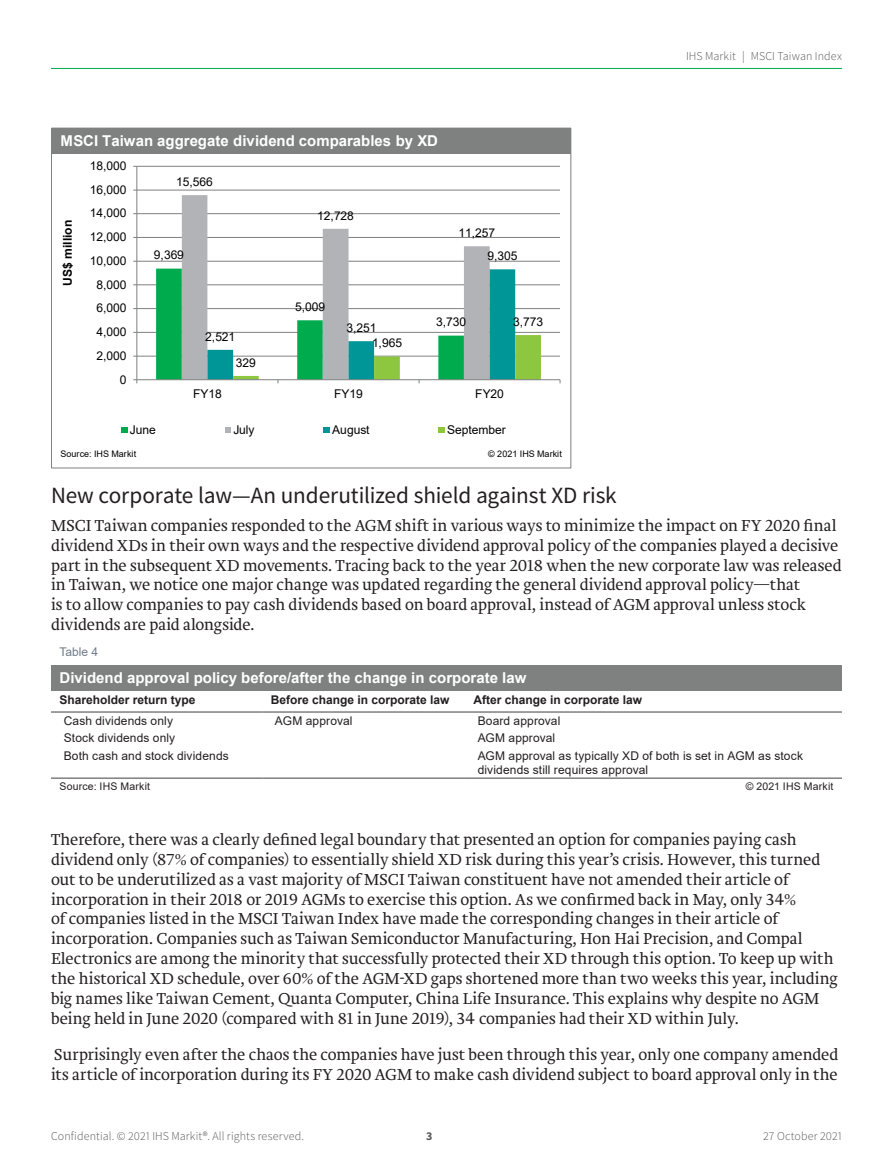
<style>
.page{position:relative;width:893px;height:1170px;background:#fff}
.page>*{position:absolute;margin:0;border:0;box-sizing:border-box;transform-origin:0 0}
.m_body_header_1{font:23.25px "Source Sans Pro";letter-spacing:-.005em;color:#231f20}
.m_body{font:300 16.5px/19.8px "Brioni Std";letter-spacing:-.005em;color:#231f20}
.t_headline{font:700 15px "Arial";color:#fff}
.t_body_1{font:12px/14.4px "Arial";letter-spacing:.01em;color:#231f20}
.t1{font:12px "Arial";letter-spacing:-.005em;color:#000}
.t2{font:300 12px "Source Sans Pro";letter-spacing:.01em;color:#57585a}
.t_column_head{font:700 12px "Arial";color:#231f20}
.t3{font:700 12px "Arial";letter-spacing:.005em;color:#000}
.t_callout_number{font:12px "Arial";color:#707c8a}
.t4{font:700 12px "Source Sans Pro";color:#57585a}
.t_source{font:10.5px "Arial";letter-spacing:.02em;color:#231f20}
.t5{font:9px "Arial";letter-spacing:.005em;color:#000}
</style>
<div class="page">
<hr style="left:51px;top:68px;width:791px;height:1px;background:#00ab4d">
<hr style="left:137px;top:356px;width:423px;height:1px;background:#7f8080">
<hr style="left:137px;top:332px;width:423px;height:1px;background:#7f8080">
<hr style="left:137px;top:308px;width:423px;height:1px;background:#7f8080">
<hr style="left:137px;top:284px;width:423px;height:1px;background:#7f8080">
<hr style="left:137px;top:261px;width:423px;height:1px;background:#7f8080">
<hr style="left:137px;top:237px;width:423px;height:1px;background:#7f8080">
<hr style="left:137px;top:213px;width:423px;height:1px;background:#7f8080">
<hr style="left:137px;top:190px;width:423px;height:1px;background:#7f8080">
<hr style="left:137px;top:166px;width:423px;height:1px;background:#7f8080">
<svg style="left:182px;top:195px;width:308px;height:73px"></svg>
<hr style="left:137px;top:166px;width:1px;height:214px;background:#7f8080">
<hr style="left:137px;top:379px;width:423px;height:1px;background:#7f8080">
<svg style="left:133px;top:379px;width:5px;height:4px"></svg>
<svg style="left:156px;top:268px;width:385px;height:115px"></svg>
<svg style="left:121px;top:427px;width:6px;height:6px"></svg>
<svg style="left:225px;top:427px;width:6px;height:6px"></svg>
<svg style="left:324px;top:427px;width:6px;height:6px"></svg>
<svg style="left:439px;top:427px;width:6px;height:6px"></svg>
<div style="left:52px;top:128px;width:519px;height:25px;background:#7f8080"></div>
<div style="left:51px;top:665px;width:791px;height:25px;background:#7f8080"></div>
<hr style="left:51px;top:711px;width:211px;height:1px;background:#7f8080">
<hr style="left:262px;top:711px;width:203px;height:1px;background:#7f8080">
<hr style="left:465px;top:711px;width:377px;height:1px;background:#7f8080">
<hr style="left:51px;top:777px;width:211px;height:1px;background:#7f8080">
<hr style="left:262px;top:777px;width:203px;height:1px;background:#7f8080">
<hr style="left:465px;top:777px;width:377px;height:1px;background:#7f8080">
<p class="t_headline" style="left:61px;top:130px;width:379px">MSCI Taiwan aggregate dividend comparables by XD</p>
<p class="t3" style="left:59px;top:286px;width:67px;rotate:-90deg">US$ million</p>
<p class="t1" style="left:90px;top:157px;width:38px">18,000</p>
<p class="t1" style="left:90px;top:181px;width:38px">16,000</p>
<p class="t1" style="left:90px;top:205px;width:38px">14,000</p>
<p class="t1" style="left:90px;top:229px;width:38px">12,000</p>
<p class="t1" style="left:90px;top:252px;width:38px">10,000</p>
<p class="t1" style="left:97px;top:276px;width:32px">8,000</p>
<p class="t1" style="left:97px;top:300px;width:32px">6,000</p>
<p class="t1" style="left:97px;top:323px;width:32px">4,000</p>
<p class="t1" style="left:97px;top:347px;width:32px">2,000</p>
<p class="t1" style="left:120px;top:371px;width:8px">0</p>
<p class="t1" style="left:176px;top:173px;width:38px">15,566</p>
<p class="t1" style="left:154px;top:247px;width:32px">9,369</p>
<p class="t1" style="left:205px;top:328px;width:32px">2,521</p>
<p class="t1" style="left:236px;top:354px;width:22px">329</p>
<p class="t1" style="left:317px;top:207px;width:38px">12,728</p>
<p class="t1" style="left:295px;top:299px;width:32px">5,009</p>
<p class="t1" style="left:346px;top:319px;width:32px">3,251</p>
<p class="t1" style="left:372px;top:335px;width:32px">1,965</p>
<p class="t1" style="left:458px;top:224px;width:38px">11,257</p>
<p class="t1" style="left:436px;top:314px;width:32px">3,730</p>
<p class="t1" style="left:487px;top:248px;width:32px">9,305</p>
<p class="t1" style="left:513px;top:313px;width:32px">3,773</p>
<p class="t1" style="left:193px;top:385px;width:30px">FY18</p>
<p class="t1" style="left:334px;top:385px;width:30px">FY19</p>
<p class="t1" style="left:475px;top:385px;width:30px">FY20</p>
<p class="t1" style="left:130px;top:421px;width:28px">June</p>
<p class="t1" style="left:233px;top:421px;width:23px">July</p>
<p class="t1" style="left:332px;top:421px;width:39px">August</p>
<p class="t1" style="left:447px;top:421px;width:60px">September</p>
<p class="t5" style="left:61px;top:447px;width:77px">Source: IHS Markit</p>
<p class="t5" style="left:488px;top:447px;width:75px">© 2021 IHS Markit</p>
<p class="t2" style="left:686px;top:48px;width:157px">IHS Markit | MSCI Taiwan Index</p>
<p class="m_body_header_1" style="left:51px;top:480px;width:567px">New corporate law—An underutilized shield against XD risk</p>
<p class="m_body" style="left:51px;top:516px;width:792px">MSCI Taiwan companies responded to the AGM shift in various ways to minimize the impact on FY 2020 final dividend XDs in their own ways and the respective dividend approval policy of the companies played a decisive part in the subsequent XD movements. Tracing back to the year 2018 when the new corporate law was released in Taiwan, we notice one major change was updated regarding the general dividend approval policy—that<br>is to allow companies to pay cash dividends based on board approval, instead of AGM approval unless stock dividends are paid alongside.</p>
<p class="t_callout_number" style="left:60px;top:644px;width:40px">Table 4</p>
<p class="t_headline" style="left:60px;top:666px;width:468px">Dividend approval policy before/after the change in corporate law</p>
<p class="t_column_head" style="left:60px;top:690px;width:138px">Shareholder return type</p>
<p class="t_column_head" style="left:271px;top:690px;width:180px">Before change in corporate law</p>
<p class="t_column_head" style="left:473px;top:690px;width:170px">After change in corporate law</p>
<p class="t_body_1" style="left:64px;top:713px;width:111px">Cash dividends only</p>
<p class="t_body_1" style="left:275px;top:713px;width:79px">AGM approval</p>
<p class="t_body_1" style="left:478px;top:713px;width:84px">Board approval</p>
<p class="t_body_1" style="left:64px;top:730px;width:113px">Stock dividends only</p>
<p class="t_body_1" style="left:478px;top:730px;width:79px">AGM approval</p>
<p class="t_body_1" style="left:64px;top:748px;width:166px">Both cash and stock dividends</p>
<p class="t_body_1" style="left:478px;top:748px;width:327px">AGM approval as typically XD of both is set in AGM as stock dividends still requires approval</p>
<p class="t_source" style="left:60px;top:779px;width:92px">Source: IHS Markit</p>
<p class="t_source" style="left:746px;top:779px;width:89px">© 2021 IHS Markit</p>
<p class="m_body" style="left:51px;top:830px;width:788px">Therefore, there was a clearly defined legal boundary that presented an option for companies paying cash dividend only (87% of companies) to essentially shield XD risk during this year’s crisis. However, this turned out to be underutilized as a vast majority of MSCI Taiwan constituent have not amended their article of incorporation in their 2018 or 2019 AGMs to exercise this option. As we confirmed back in May, only 34%<br>of companies listed in the MSCI Taiwan Index have made the corresponding changes in their article of incorporation. Companies such as Taiwan Semiconductor Manufacturing, Hon Hai Precision, and Compal Electronics are among the minority that successfully protected their XD through this option. To keep up with the historical XD schedule, over 60% of the AGM-XD gaps shortened more than two weeks this year, including big names like Taiwan Cement, Quanta Computer, China Life Insurance. This explains why despite no AGM being held in June 2020 (compared with 81 in June 2019), 34 companies had their XD within July.</p>
<p class="m_body" style="left:51px;top:1045px;width:789px">Surprisingly even after the chaos the companies have just been through this year, only one company amended its article of incorporation during its FY 2020 AGM to make cash dividend subject to board approval only in the</p>
<p class="t2" style="left:51px;top:1129px;width:254px">Confidential. © 2021 IHS Markit®. All rights reserved.</p>
<p class="t4" style="left:426px;top:1128px;width:8px">3</p>
<p class="t2" style="left:763px;top:1129px;width:80px">27 October 2021</p>
</div>
